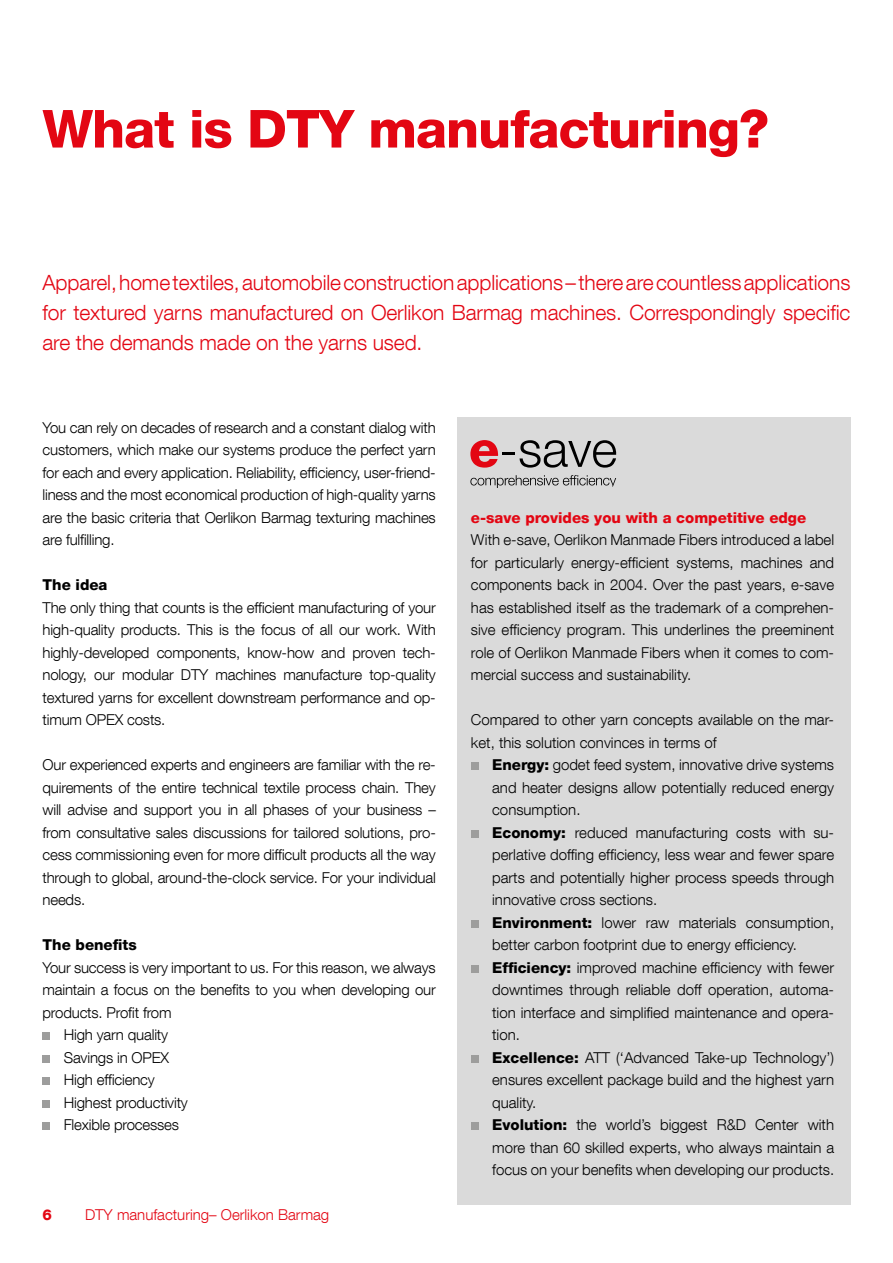
<style>
.page{position:relative;width:893px;height:1263px;background:#fff}
.page>*{position:absolute;margin:0;border:0;box-sizing:border-box;transform-origin:0 0}
.t1{font:800 52.5px "Helvetica Neue LT Com";letter-spacing:-.02em;color:#e30613}
.t2{font:300 21px/30px "Helvetica Neue LT Com";letter-spacing:-.005em;color:#e30613;text-align:justify}
.t3{font:300 15px/22.5px "Helvetica Neue LT Com";color:#000;text-align:justify}
.t4{font:800 15px "Helvetica Neue LT Com";color:#e30613}
.t5{font:300 15px "Helvetica Neue LT Com";color:#e30613}
.t6{font:800 15px "Helvetica Neue LT Com";color:#000}
.s1{font-weight:800}
</style>
<div class="page">
<div style="left:43px;top:1033px;width:7px;height:7px;background:#9d9d9c"></div>
<div style="left:43px;top:1055px;width:7px;height:8px;background:#9d9d9c"></div>
<div style="left:43px;top:1078px;width:7px;height:7px;background:#9d9d9c"></div>
<div style="left:43px;top:1100px;width:7px;height:8px;background:#9d9d9c"></div>
<div style="left:43px;top:1123px;width:7px;height:7px;background:#9d9d9c"></div>
<div style="left:457px;top:418px;width:393px;height:787px;background:#dadada"></div>
<div style="left:471px;top:763px;width:7px;height:7px;background:#9d9d9c"></div>
<div style="left:471px;top:830px;width:7px;height:8px;background:#9d9d9c"></div>
<div style="left:471px;top:920px;width:7px;height:8px;background:#9d9d9c"></div>
<div style="left:471px;top:965px;width:7px;height:8px;background:#9d9d9c"></div>
<div style="left:471px;top:1055px;width:7px;height:8px;background:#9d9d9c"></div>
<div style="left:471px;top:1123px;width:7px;height:7px;background:#9d9d9c"></div>
<svg style="left:470px;top:475px;width:146px;height:13px"></svg>
<svg style="left:470px;top:440px;width:146px;height:28px"></svg>
<h1 class="t1" style="left:43px;top:98px;width:728px">What is DTY manufacturing?</h1>
<h2 class="t2" style="left:43px;top:267px;width:809px">Apparel, home textiles, automobile construction applications – there are countless applications for textured yarns manufactured on Oerlikon Barmag machines. Correspondingly specific are the demands made on the yarns used.</h2>
<p class="t3" style="left:43px;top:416px;width:395px">You can rely on decades of research and a constant dialog with customers, which make our systems produce the perfect yarn for each and every application. Reliability, efficiency, user-friend&shy;liness and the most economical production of high-quality yarns are the basic criteria that Oerlikon Barmag texturing machines are fulfilling.</p>
<p class="t6" style="left:43px;top:576px;width:67px">The idea</p>
<p class="t3" style="left:43px;top:596px;width:395px">The only thing that counts is the efficient manufacturing of your high-quality products. This is the focus of all our work. With highly-developed components, know-how and proven tech&shy;nology, our modular DTY machines manufacture top-quality textured yarns for excellent downstream performance and op&shy;timum OPEX costs.</p>
<p class="t3" style="left:43px;top:753px;width:395px">Our experienced experts and engineers are familiar with the re&shy;quirements of the entire technical textile process chain. They will advise and support you in all phases of your business – from consultative sales discussions for tailored solutions, pro&shy;cess commissioning even for more difficult products all the way through to global, around-the-clock service. For your individual needs.</p>
<p class="t6" style="left:43px;top:936px;width:96px">The benefits</p>
<p class="t3" style="left:43px;top:956px;width:395px">Your success is very important to us. For this reason, we always</p>
<p class="t3" style="left:43px;top:978px;width:395px">maintain a focus on the benefits to you when developing our</p>
<p class="t3" style="left:43px;top:1001px;width:131px">products. Profit from</p>
<p class="t3" style="left:64px;top:1023px;width:106px">High yarn quality</p>
<p class="t3" style="left:64px;top:1046px;width:107px">Savings in OPEX</p>
<p class="t3" style="left:64px;top:1068px;width:93px">High efficiency</p>
<p class="t3" style="left:64px;top:1091px;width:126px">Highest productivity</p>
<p class="t3" style="left:64px;top:1113px;width:117px">Flexible processes</p>
<p class="t4" style="left:43px;top:1206px;width:11px">6</p>
<p class="t5" style="left:85px;top:1206px;width:246px">DTY manufacturing– Oerlikon Barmag</p>
<p class="t4" style="left:471px;top:508px;width:337px">e-save provides you with a competitive edge</p>
<p class="t3" style="left:471px;top:528px;width:365px">With e-save, Oerlikon Manmade Fibers introduced a label for particularly energy-efficient systems, machines and components back in 2004. Over the past years, e-save has established itself as the trademark of a comprehen&shy;sive efficiency program. This underlines the preeminent role of Oerlikon Manmade Fibers when it comes to com&shy;mercial success and sustainability.</p>
<p class="t3" style="left:471px;top:708px;width:365px">Compared to other yarn concepts available on the mar&shy;ket, this solution convinces in terms of</p>
<p class="t3" style="left:492px;top:753px;width:343px;text-align:left"><span class="s1">Energy:</span> godet feed system, innovative drive systems and heater designs allow potentially reduced energy consumption.<br><span class="s1">Economy:</span> reduced manufacturing costs with su&shy;perlative doffing efficiency, less wear and fewer spare parts and potentially higher process speeds through innovative cross sections.<br><span class="s1">Environment:</span> lower raw materials consumption, better carbon footprint due to energy efficiency.<br><span class="s1">Efficiency:</span> improved machine efficiency with fewer downtimes through reliable doff operation, automa&shy;tion interface and simplified maintenance and opera&shy;tion.<br><span class="s1">Excellence:</span> ATT (‘Advanced Take-up Technology’) ensures excellent package build and the highest yarn quality.<br><span class="s1">Evolution:</span> the world’s biggest R&amp;D Center with more than 60 skilled experts, who always maintain a focus on your benefits when developing our products.</p>
</div>
